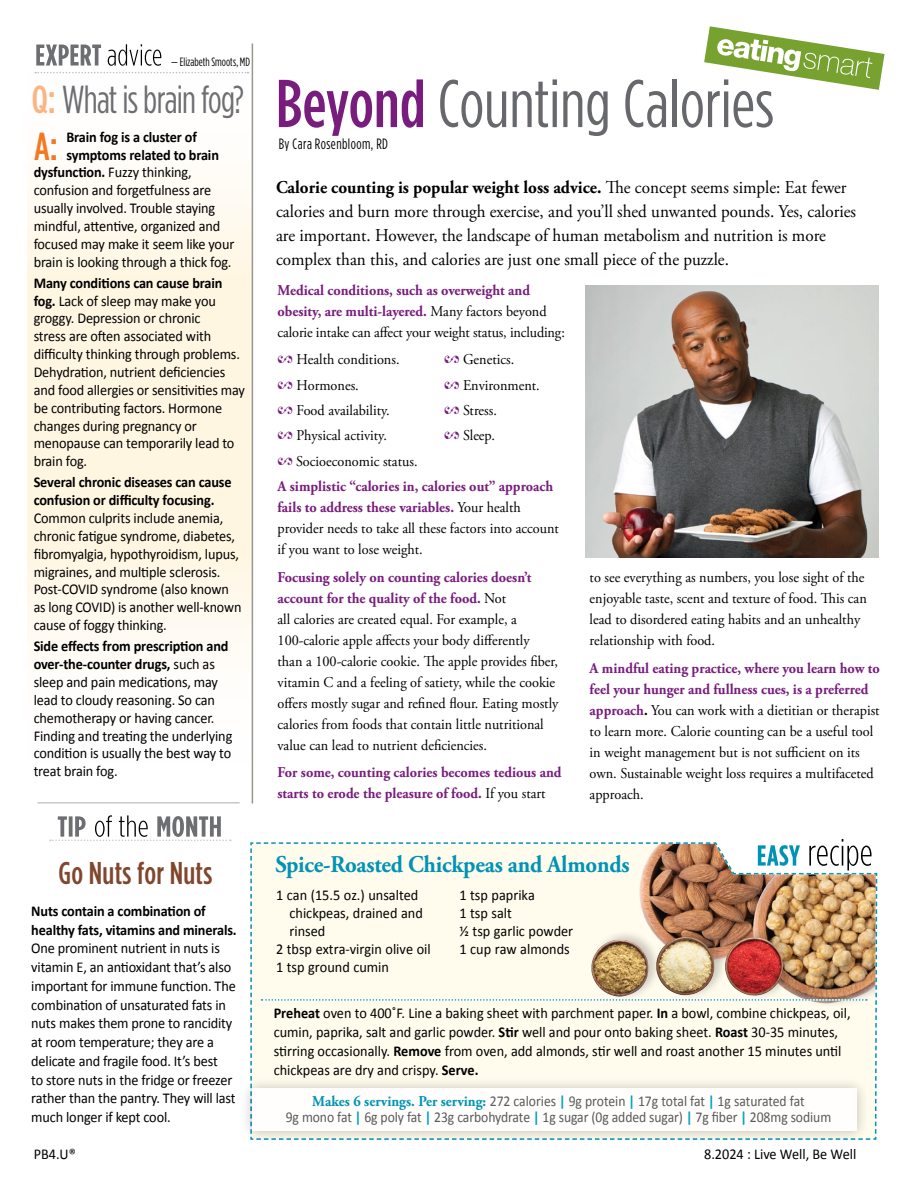
<style>
.page{position:relative;width:918px;height:1188px;background:#fff}
.page>*{position:absolute;margin:0;border:0;box-sizing:border-box;transform-origin:0 0}
.MainHeadline_HOPE{font:67.5px "Gotham Condensed";color:#67686b}
.t1{font:39px "Gotham Condensed";letter-spacing:-.02em;color:#6d6e71;scale:.95 1}
.t2{font:500 39px "Gotham Condensed";color:#f47722}
.Subhead_HOPE__sans_serif{font:500 31.5px "Gotham Condensed";letter-spacing:.01em;color:#80472e}
.Subhead_HOPE__bold_serif{font:700 24px "Adobe Garamond Pro";letter-spacing:-.01em;color:#0093b4;scale:.95 1}
.Main_Body_Text_HOPE__Serif{font:18px/24px "Adobe Garamond Pro";color:#000;scale:.95 1}
.Main_Body_Text_HOPE__Sans_Serif{font:15px/17.9px "Calibri";letter-spacing:-.01em;color:#000;scale:.95 1}
.Main_Body_Text_HOPE__Serif-2{font:15px/21px "Adobe Garamond Pro";color:#000;scale:.95 1}
.Main_Body_Text_HOPE__Serif-3{font:15px/16.5px "Calibri";letter-spacing:-.005em;color:#58595b;text-align:center;scale:.91 1}
.RecipeIngredients{font:15px/18px "Calibri";color:#000;scale:.95 1}
.Main_Body_Text_HOPE__Serif-4{font:700 15px/21px "Adobe Garamond Pro";color:#781d7d;scale:.95 1}
.Main_Body_Text_HOPE__Sans_Serif-2{font:700 15px "Calibri";letter-spacing:-.01em;color:#000;scale:.95 1}
.Main_Body_Text_HOPE__Serif-5{font:15px "Calibri";color:#000;scale:.95 1}
.byline{font:15px "Gotham Condensed";letter-spacing:.03em;color:#000;scale:.95 1}
.byline-2{font:12px "Gotham Condensed";color:#000;scale:.95 1}
.s1{font-weight:500;color:#fbb583}
.s2{font-weight:700}
.s3{font-weight:500;color:#781d7d}
.s4{font-weight:700;color:#781d7d}
.s5{font-weight:400;color:#000}
.s6{font-family:"Adobe Garamond Pro";font-weight:700;color:#0093b4}
.s7{font-weight:700;color:#00a2bf}
</style>
<div class="page">
<svg style="left:27px;top:61px;width:225px;height:710px"></svg>
<hr style="left:252px;top:43px;width:1px;height:761px;background:#999791">
<svg style="left:704px;top:26px;width:181px;height:64px"></svg>
<svg style="left:50px;top:815px;width:181px;height:26px"></svg>
<hr style="left:38px;top:802px;width:202px;height:2px;background:#c7c8ca">
<svg style="left:250px;top:839px;width:628px;height:301px"></svg>
<img style="left:585px;top:285px;width:294px;height:273px">
<svg style="left:35px;top:72px;width:214px;height:1px"></svg>
<svg style="left:108px;top:44px;width:53px;height:22px"></svg>
<svg style="left:36px;top:45px;width:65px;height:21px"></svg>
<p class="byline-2" style="left:171px;top:55px;width:84px">— Elizabeth Smoots, MD</p>
<p class="t1" style="left:32px;top:77px;width:225px"><span class="s1">Q:</span> What is brain fog?</p>
<p class="Main_Body_Text_HOPE__Sans_Serif-2" style="left:66px;top:127px;width:139px">Brain fog is a cluster of</p>
<p class="Main_Body_Text_HOPE__Sans_Serif-2" style="left:66px;top:145px;width:162px">symptoms related to brain</p>
<p class="Main_Body_Text_HOPE__Sans_Serif" style="left:34px;top:163px;width:168px"><span class="s2">dysfunction.</span> Fuzzy thinking,</p>
<p class="Main_Body_Text_HOPE__Sans_Serif" style="left:34px;top:181px;width:188px">confusion and forgetfulness are</p>
<p class="Main_Body_Text_HOPE__Sans_Serif" style="left:34px;top:199px;width:193px">usually involved. Trouble staying</p>
<p class="Main_Body_Text_HOPE__Sans_Serif" style="left:34px;top:216px;width:198px">mindful, attentive, organized and</p>
<p class="Main_Body_Text_HOPE__Sans_Serif" style="left:34px;top:234px;width:213px">focused may make it seem like your</p>
<p class="Main_Body_Text_HOPE__Sans_Serif" style="left:34px;top:252px;width:210px">brain is looking through a thick fog.</p>
<p class="Main_Body_Text_HOPE__Sans_Serif" style="left:34px;top:273px;width:224px"><span class="s2">Many conditions can cause brain fog.</span> Lack of sleep may make you groggy. Depression or chronic<br>stress are often associated with difficulty thinking through problems.<br>Dehydration, nutrient deficiencies and food allergies or sensitivities may be contributing factors. Hormone changes during pregnancy or menopause can temporarily lead to brain fog.</p>
<p class="Main_Body_Text_HOPE__Sans_Serif" style="left:34px;top:473px;width:220px"><span class="s2">Several chronic diseases can cause confusion or difficulty focusing.<br></span>Common culprits include anemia, chronic fatigue syndrome, diabetes, fibromyalgia, hypothyroidism, lupus, migraines, and multiple sclerosis.<br>Post-COVID syndrome (also known as long COVID) is another well-known cause of foggy thinking.</p>
<p class="Main_Body_Text_HOPE__Sans_Serif" style="left:34px;top:637px;width:211px"><span class="s2">Side effects from prescription and over-the-counter drugs,</span> such as sleep and pain medications, may lead to cloudy reasoning. So can chemotherapy or having cancer.<br>Finding and treating the underlying condition is usually the best way to treat brain fog.</p>
<p class="t2" style="left:34px;top:124px;width:26px">A:</p>
<p class="Subhead_HOPE__sans_serif" style="left:59px;top:854px;width:155px">Go Nuts for Nuts</p>
<p class="Main_Body_Text_HOPE__Sans_Serif" style="left:31px;top:901px;width:218px;line-height:18.8px"><span class="s2">Nuts contain a combination of healthy fats, vitamins and minerals.<br></span>One prominent nutrient in nuts is vitamin E, an antioxidant that’s also important for immune function. The combination of unsaturated fats in nuts makes them prone to rancidity at room temperature; they are a delicate and fragile food. It’s best<br>to store nuts in the fridge or freezer rather than the pantry. They will last much longer if kept cool.</p>
<p class="MainHeadline_HOPE" style="left:276px;top:65px;width:500px"><span class="s3">Beyond</span> Counting Calories</p>
<p class="byline" style="left:279px;top:135px;width:117px">By Cara Rosenbloom, RD</p>
<p class="Main_Body_Text_HOPE__Serif" style="left:276px;top:176px;width:612px"><span class="s2">Calorie counting is popular weight loss advice.</span> The concept seems simple: Eat fewer calories and burn more through exercise, and you’ll shed unwanted pounds. Yes, calories are important. However, the landscape of human metabolism and nutrition is more complex than this, and calories are just one small piece of the puzzle.</p>
<p class="Main_Body_Text_HOPE__Serif-2" style="left:278px;top:280px;width:304px"><span class="s4">Medical conditions, such as overweight and obesity, are multi-layered.</span> Many factors beyond calorie intake can affect your weight status, including:</p>
<p class="Main_Body_Text_HOPE__Serif-2" style="left:278px;top:350px;width:130px"><span class="s4">2</span> Health conditions.</p>
<p class="Main_Body_Text_HOPE__Serif-2" style="left:444px;top:350px;width:75px"><span class="s4">2</span> Genetics.</p>
<p class="Main_Body_Text_HOPE__Serif-2" style="left:278px;top:375px;width:87px"><span class="s4">2</span> Hormones.</p>
<p class="Main_Body_Text_HOPE__Serif-2" style="left:444px;top:375px;width:102px"><span class="s4">2</span> Environment.</p>
<p class="Main_Body_Text_HOPE__Serif-2" style="left:278px;top:400px;width:120px"><span class="s4">2</span> Food availability.</p>
<p class="Main_Body_Text_HOPE__Serif-2" style="left:444px;top:400px;width:57px"><span class="s4">2</span> Stress.</p>
<p class="Main_Body_Text_HOPE__Serif-2" style="left:278px;top:426px;width:117px"><span class="s4">2</span> Physical activity.</p>
<p class="Main_Body_Text_HOPE__Serif-2" style="left:444px;top:426px;width:55px"><span class="s4">2</span> Sleep.</p>
<p class="Main_Body_Text_HOPE__Serif-2" style="left:278px;top:451px;width:149px"><span class="s4">2</span> Socioeconomic status.</p>
<p class="Main_Body_Text_HOPE__Serif-2" style="left:278px;top:476px;width:298px"><span class="s4">A simplistic “calories in, calories out” approach fails to address these variables.</span> Your health provider needs to take all these factors into account if you want to lose weight.</p>
<p class="Main_Body_Text_HOPE__Serif-2" style="left:278px;top:567px;width:297px"><span class="s4">Focusing solely on counting calories doesn’t account for the quality of the food.</span> Not<br>all calories are created equal. For example, a 100-calorie apple affects your body differently<br>than a 100-calorie cookie. The apple provides fiber, vitamin C and a feeling of satiety, while the cookie offers mostly sugar and refined flour. Eating mostly calories from foods that contain little nutritional value can lead to nutrient deficiencies.</p>
<p class="Main_Body_Text_HOPE__Serif-4" style="left:278px;top:763px;width:300px">For some, counting calories becomes tedious and starts to erode the pleasure of food. <span class="s5">If you start</span></p>
<p class="Main_Body_Text_HOPE__Serif-2" style="left:590px;top:567px;width:293px">to see everything as numbers, you lose sight of the enjoyable taste, scent and texture of food. This can lead to disordered eating habits and an unhealthy relationship with food.</p>
<p class="Main_Body_Text_HOPE__Serif-2" style="left:590px;top:658px;width:307px"><span class="s4">A mindful eating practice, where you learn how to feel your hunger and fullness cues, is a preferred approach</span><span class="s2">.</span> You can work with a dietitian or therapist to learn more. Calorie counting can be a useful tool in weight management but is not sufficient on its own. Sustainable weight loss requires a multifaceted approach.</p>
<p class="Subhead_HOPE__bold_serif" style="left:275px;top:851px;width:374px">Spice-Roasted Chickpeas and Almonds</p>
<p class="RecipeIngredients" style="left:290px;top:885px;width:142px;text-indent:-14px">1 can (15.5 oz.) unsalted chickpeas, drained and rinsed</p>
<p class="RecipeIngredients" style="left:276px;top:939px;width:164px">2 tbsp extra-virgin olive oil</p>
<p class="RecipeIngredients" style="left:276px;top:957px;width:120px">1 tsp ground cumin</p>
<p class="RecipeIngredients" style="left:459px;top:885px;width:81px">1 tsp paprika</p>
<p class="RecipeIngredients" style="left:459px;top:903px;width:57px">1 tsp salt</p>
<p class="RecipeIngredients" style="left:459px;top:921px;width:121px">½ tsp garlic powder</p>
<p class="RecipeIngredients" style="left:459px;top:939px;width:118px">1 cup raw almonds</p>
<p class="Main_Body_Text_HOPE__Sans_Serif" style="left:274px;top:1003px;width:609px;line-height:18.8px"><span class="s2">Preheat</span> oven to 400˚F. Line a baking sheet with parchment paper. <span class="s2">In</span> a bowl, combine chickpeas, oil, cumin, paprika, salt and garlic powder. <span class="s2">Stir</span> well and pour onto baking sheet. <span class="s2">Roast</span> 30-35 minutes, stirring occasionally. <span class="s2">Remove</span> from oven, add almonds, stir well and roast another 15 minutes until chickpeas are dry and crispy. <span class="s2">Serve.</span></p>
<p class="Main_Body_Text_HOPE__Serif-3" style="left:286px;top:1092px;width:601px"><span class="s6">Makes 6 servings. Per serving:</span> 272 calories <span class="s7">|</span> 9g protein <span class="s7">|</span> 17g total fat <span class="s7">|</span> 1g saturated fat<br>9g mono fat <span class="s7">|</span> 6g poly fat <span class="s7">|</span> 23g carbohydrate <span class="s7">|</span> 1g sugar (0g added sugar) <span class="s7">|</span> 7g fiber <span class="s7">|</span> 208mg sodium</p>
<p class="Main_Body_Text_HOPE__Serif-5" style="left:34px;top:1145px;width:46px">PB4.U®</p>
<p class="Main_Body_Text_HOPE__Serif-5" style="left:704px;top:1145px;width:162px">8.2024 : Live Well, Be Well</p>
</div>
